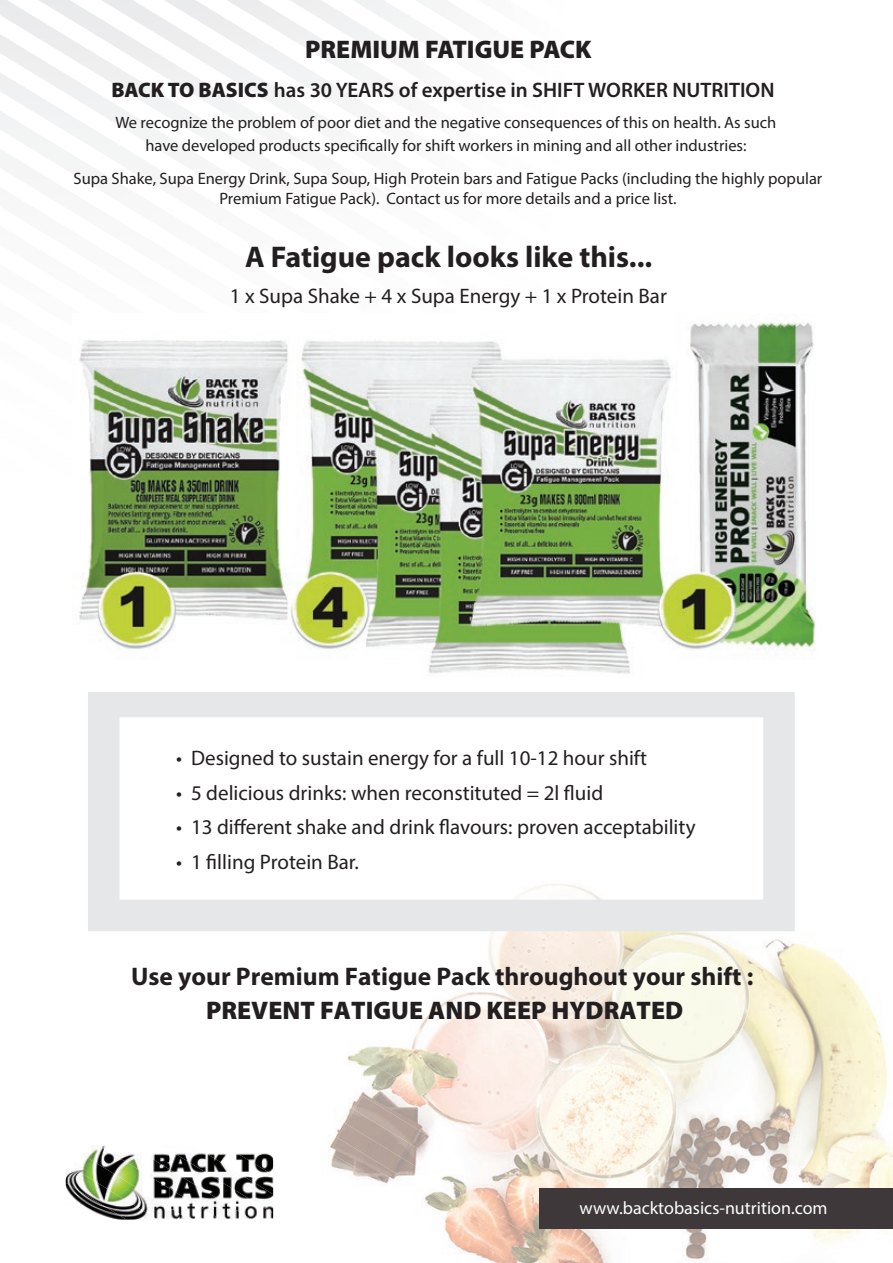
<style>
.page{position:relative;width:893px;height:1263px;background:#fff}
.page>*{position:absolute;margin:0;border:0;box-sizing:border-box;transform-origin:0 0}
.t1{font:700 30px "Myriad Pro";color:#231f20}
.t2{font:900 25.5px "Myriad Pro";color:#231f20}
.t3{font:700 25.5px "Myriad Pro";color:#231f20}
.t4{font:21px "Myriad Pro";color:#231f20}
.t5{font:600 21px "Myriad Pro";color:#231f20}
.t6{font:18px "Myriad Pro";color:#fdfefe}
.t7{font:16.5px/22.5px "Myriad Pro";color:#231f20;text-align:center}
.s1{font-weight:900}
</style>
<div class="page">
<img style="left:606px;top:931px;width:287px;height:332px">
<img style="left:575px;top:1110px;width:31px;height:78px">
<img style="left:347px;top:931px;width:259px;height:179px">
<img style="left:329px;top:1109px;width:246px;height:154px">
<svg style="left:88px;top:692px;width:707px;height:239px"></svg>
<div style="left:539px;top:1188px;width:354px;height:40px;background:#3e383a"></div>
<img style="left:72px;top:313px;width:744px;height:361px">
<img style="left:66px;top:1146px;width:33px;height:68px">
<img style="left:252px;top:1176px;width:21px;height:37px">
<img style="left:252px;top:1153px;width:21px;height:20px">
<img style="left:99px;top:1145px;width:153px;height:75px">
<h2 class="t2" style="left:305px;top:34px;width:288px">PREMIUM FATIGUE PACK</h2>
<p class="t5" style="left:111px;top:82px;width:665px"><span class="s1">BACK TO BASICS</span> has 30 YEARS of expertise in SHIFT WORKER NUTRITION</p>
<p class="t7" style="left:115px;top:113px;width:662px">We recognize the problem of poor diet and the negative consequences of this on health. As such have developed products specifically for shift workers in mining and all other industries:</p>
<p class="t7" style="left:74px;top:170px;width:750px;line-height:19.8px">Supa Shake, Supa Energy Drink, Supa Soup, High Protein bars and Fatigue Packs (including the highly popular<br>Premium Fatigue Pack). Contact us for more details and a price list.</p>
<h1 class="t1" style="left:245px;top:245px;width:409px">A Fatigue pack looks like this...</h1>
<p class="t4" style="left:230px;top:287px;width:439px">1 x Supa Shake + 4 x Supa Energy + 1 x Protein Bar</p>
<p class="t4" style="left:176px;top:750px;width:472px">• Designed to sustain energy for a full 10-12 hour shift</p>
<p class="t4" style="left:176px;top:784px;width:428px">• 5 delicious drinks: when reconstituted = 2l fluid</p>
<p class="t4" style="left:176px;top:819px;width:521px">• 13 different shake and drink flavours: proven acceptability</p>
<p class="t4" style="left:176px;top:853px;width:184px">• 1 filling Protein Bar.</p>
<h2 class="t3" style="left:131px;top:966px;width:624px">Use your Premium Fatigue Pack throughout your shift :</h2>
<h2 class="t2" style="left:206px;top:996px;width:479px">PREVENT FATIGUE AND KEEP HYDRATED</h2>
<p class="t6" style="left:580px;top:1201px;width:249px">www.backtobasics-nutrition.com</p>
</div>
